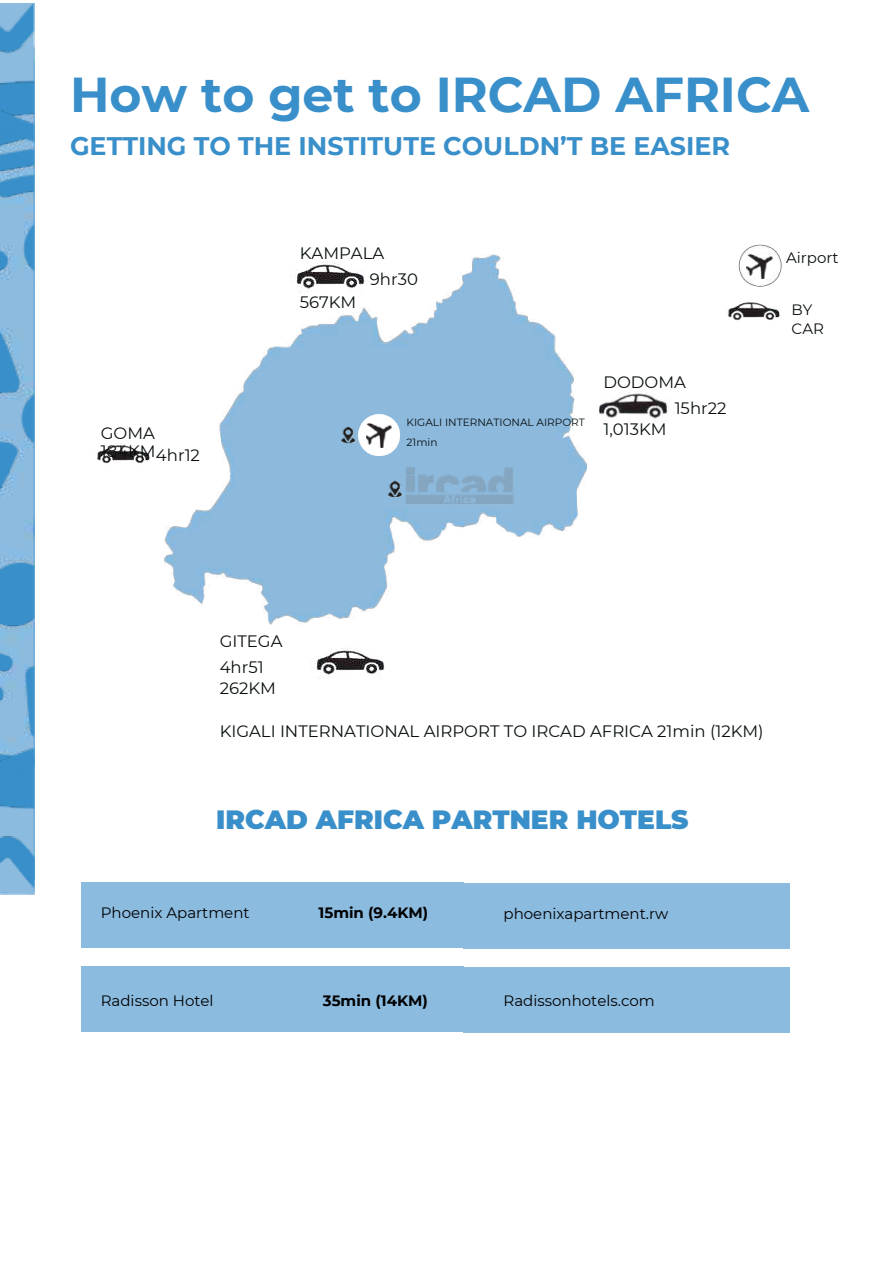
<style>
.page{position:relative;width:894px;height:1264px;background:#fff}
.page>*{position:absolute;margin:0;border:0;box-sizing:border-box;transform-origin:0 0}
.t1{font:700 48.9px "Montserrat";color:#398fc9}
.t2{font:900 26.4px "Montserrat";color:#398fc9}
.t3{font:700 25.35px "Montserrat";color:#398fc9}
.t4{font:16.5px/25.8px "Montserrat";color:#090f10}
.t5{font:15px "Montserrat";color:#000}
.t6{font:700 15px "Montserrat";color:#000}
.t7{font:15px/19.2px "Montserrat";color:#090f10}
.t8{font:10.5px/20.2px "Montserrat";color:#090f10}
</style>
<div class="page">
<img style="left:164px;top:255px;width:422px;height:369px">
<img style="left:290px;top:255px;width:75px;height:55px">
<img style="left:389px;top:464px;width:152px;height:42px">
<img style="left:359px;top:414px;width:40px;height:13px">
<img style="left:366px;top:423px;width:25px;height:4px">
<img style="left:97px;top:445px;width:52px;height:19px">
<img style="left:738px;top:244px;width:44px;height:43px">
<img style="left:746px;top:253px;width:26px;height:25px">
<img style="left:728px;top:302px;width:51px;height:19px">
<img style="left:341px;top:427px;width:62px;height:69px">
<img style="left:310px;top:647px;width:74px;height:32px">
<img style="left:599px;top:392px;width:69px;height:31px">
<div style="left:463px;top:883px;width:326px;height:65px;background:#8cbbe0"></div>
<div style="left:81px;top:882px;width:382px;height:65px;background:#8cbbe0"></div>
<div style="left:463px;top:967px;width:326px;height:65px;background:#8cbbe0"></div>
<div style="left:81px;top:966px;width:382px;height:65px;background:#8cbbe0"></div>
<div style="left:0;top:84px;width:35px;height:720px;background:#398fc9"></div>
<img style="left:0;top:143px;width:35px;height:604px">
<img style="left:0;top:33px;width:35px;height:51px">
<img style="left:0;top:3px;width:35px;height:30px">
<img style="left:0;top:804px;width:35px;height:32px">
<img style="left:0;top:888px;width:35px;height:6px">
<img style="left:0;top:836px;width:35px;height:52px">
<img style="left:0;top:108px;width:35px;height:35px">
<img style="left:0;top:747px;width:35px;height:33px">
<h1 class="t1" style="left:70px;top:64px;width:740px">How to get to IRCAD AFRICA</h1>
<h3 class="t3" style="left:70px;top:131px;width:661px">GETTING TO THE INSTITUTE COULDN’T BE EASIER</h3>
<p class="t4" style="left:101px;top:423px;width:101px;line-height:19.6px">GOMA<br>184KM4hr12</p>
<p class="t4" style="left:370px;top:240px;width:50px;text-indent:-70px">KAMPALA<br>9hr30</p>
<p class="t4" style="left:300px;top:289px;width:58px">567KM</p>
<p class="t8" style="left:406px;top:412px;width:179px">KIGALI INTERNATIONAL AIRPORT<br>21min</p>
<p class="t4" style="left:674px;top:369px;width:53px;text-indent:-71px">DODOMA<br>15hr22</p>
<p class="t4" style="left:603px;top:416px;width:65px">1,013KM</p>
<p class="t7" style="left:785px;top:248px;width:54px">Airport</p>
<p class="t7" style="left:791px;top:300px;width:34px">BY<br>CAR</p>
<p class="t4" style="left:219px;top:628px;width:64px">GITEGA<br>4hr51</p>
<p class="t4" style="left:219px;top:675px;width:58px">262KM</p>
<p class="t4" style="left:219px;top:718px;width:545px">KIGALI INTERNATIONAL AIRPORT TO IRCAD AFRICA 21min (12KM)</p>
<h2 class="t2" style="left:216px;top:803px;width:474px">IRCAD AFRICA PARTNER HOTELS</h2>
<p class="t5" style="left:101px;top:903px;width:150px">Phoenix Apartment</p>
<p class="t5" style="left:101px;top:991px;width:114px">Radisson Hotel</p>
<p class="t6" style="left:318px;top:904px;width:111px">15min (9.4KM)</p>
<p class="t6" style="left:323px;top:991px;width:106px">35min (14KM)</p>
<p class="t5" style="left:503px;top:904px;width:166px">phoenixapartment.rw</p>
<p class="t5" style="left:503px;top:991px;width:153px">Radissonhotels.com</p>
</div>
